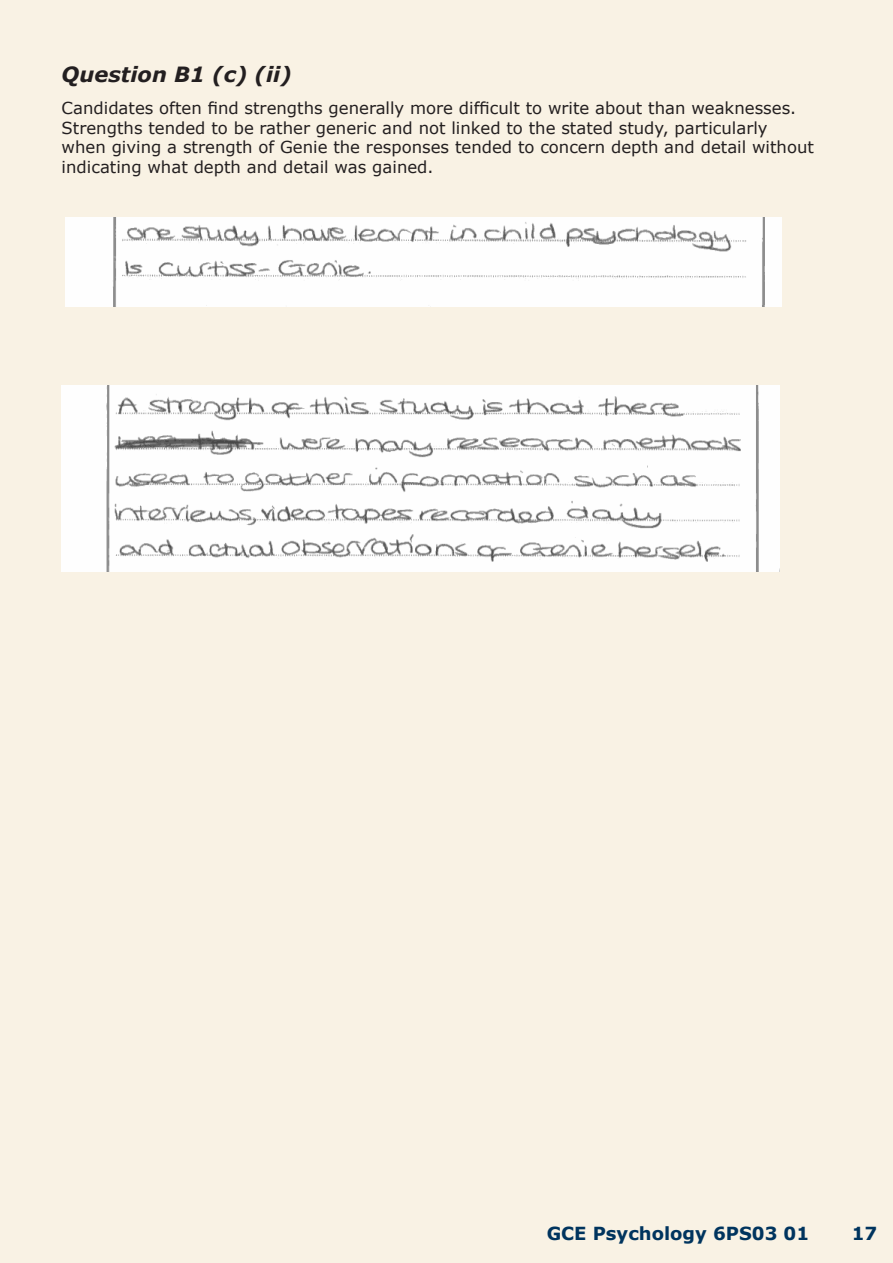
<style>
.page{position:relative;width:893px;height:1263px;background:#f9f2e4}
.page>*{position:absolute;margin:0;border:0;box-sizing:border-box;transform-origin:0 0}
.t1{font:italic 700 21px "Verdana";color:#231f20}
.t2{font:700 18px "Verdana";color:#00345e}
.t3{font:16.5px/19.5px "Verdana";color:#231f20}
</style>
<div class="page">
<img style="left:66px;top:218px;width:716px;height:88px">
<img style="left:62px;top:386px;width:718px;height:186px">
<p class="t1" style="left:62px;top:61px;width:232px">Question B1 (c) (ii)</p>
<p class="t3" style="left:62px;top:98px;width:754px">Candidates often find strengths generally more difficult to write about than weaknesses.<br>Strengths tended to be rather generic and not linked to the stated study, particularly when giving a strength of Genie the responses tended to concern depth and detail without indicating what depth and detail was gained.</p>
<p class="t2" style="left:547px;top:1222px;width:264px">GCE Psychology 6PS03 01</p>
<p class="t2" style="left:852px;top:1222px;width:27px">17</p>
</div>
